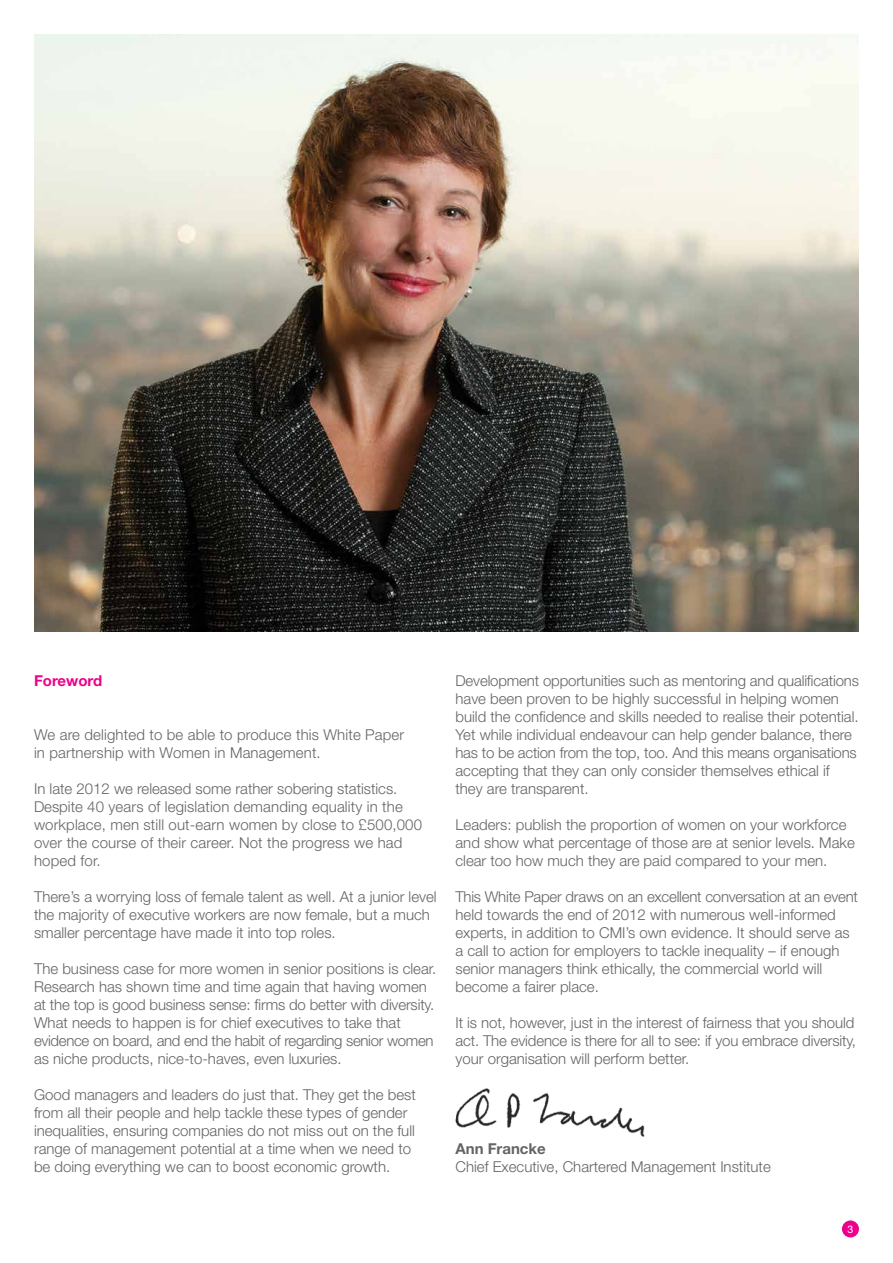
<style>
.page{position:relative;width:893px;height:1263px;background:#fff}
.page>*{position:absolute;margin:0;border:0;box-sizing:border-box;transform-origin:0 0}
.t1{font:300 15px/18px "Helvetica Neue";color:#636466}
.t2{font:700 15px "Helvetica Neue";color:#636466}
.t3{font:700 15px "Helvetica Neue";color:#ec008c}
.t4{font:10.5px "Helvetica Neue";color:#fff}
</style>
<div class="page">
<div style="left:842px;top:1220px;width:17px;height:17px;background:#ec008c;border-radius:50%"></div>
<img style="left:455px;top:1088px;width:190px;height:49px">
<img style="left:34px;top:34px;width:825px;height:597px">
<p class="t3" style="left:34px;top:671px;width:70px">Foreword</p>
<p class="t1" style="left:34px;top:725px;width:372px">We are delighted to be able to produce this White Paper in partnership with Women in Management.</p>
<p class="t1" style="left:34px;top:779px;width:390px">In late 2012 we released some rather sobering statistics.<br>Despite 40 years of legislation demanding equality in the workplace, men still out-earn women by close to £500,000 over the course of their career. Not the progress we had hoped for.</p>
<p class="t1" style="left:34px;top:887px;width:404px">There’s a worrying loss of female talent as well. At a junior level the majority of executive workers are now female, but a much smaller percentage have made it into top roles.</p>
<p class="t1" style="left:34px;top:959px;width:404px">The business case for more women in senior positions is clear.<br>Research has shown time and time again that having women at the top is good business sense: firms do better with diversity.<br>What needs to happen is for chief executives to take that evidence on board, and end the habit of regarding senior women as niche products, nice-to-haves, even luxuries.</p>
<p class="t1" style="left:34px;top:1085px;width:383px">Good managers and leaders do just that. They get the best from all their people and help tackle these types of gender inequalities, ensuring companies do not miss out on the full range of management potential at a time when we need to be doing everything we can to boost economic growth.</p>
<p class="t1" style="left:455px;top:671px;width:405px">Development opportunities such as mentoring and qualifications have been proven to be highly successful in helping women build the confidence and skills needed to realise their potential.<br>Yet while individual endeavour can help gender balance, there has to be action from the top, too. And this means organisations accepting that they can only consider themselves ethical if they are transparent.</p>
<p class="t1" style="left:455px;top:815px;width:401px">Leaders: publish the proportion of women on your workforce and show what percentage of those are at senior levels. Make clear too how much they are paid compared to your men.</p>
<p class="t1" style="left:455px;top:887px;width:404px">This White Paper draws on an excellent conversation at an event held towards the end of 2012 with numerous well-informed experts, in addition to CMI’s own evidence. It should serve as a call to action for employers to tackle inequality – if enough senior managers think ethically, the commercial world will become a fairer place.</p>
<p class="t1" style="left:455px;top:1013px;width:402px;text-align:justify">It is not, however, just in the interest of fairness that you should act. The evidence is there for all to see: if you embrace diversity, your organisation will perform better.</p>
<p class="t2" style="left:455px;top:1140px;width:92px">Ann Francke</p>
<p class="t1" style="left:455px;top:1157px;width:317px">Chief Executive, Chartered Management Institute</p>
<p class="t4" style="left:847px;top:1222px;width:7px">3</p>
</div>
